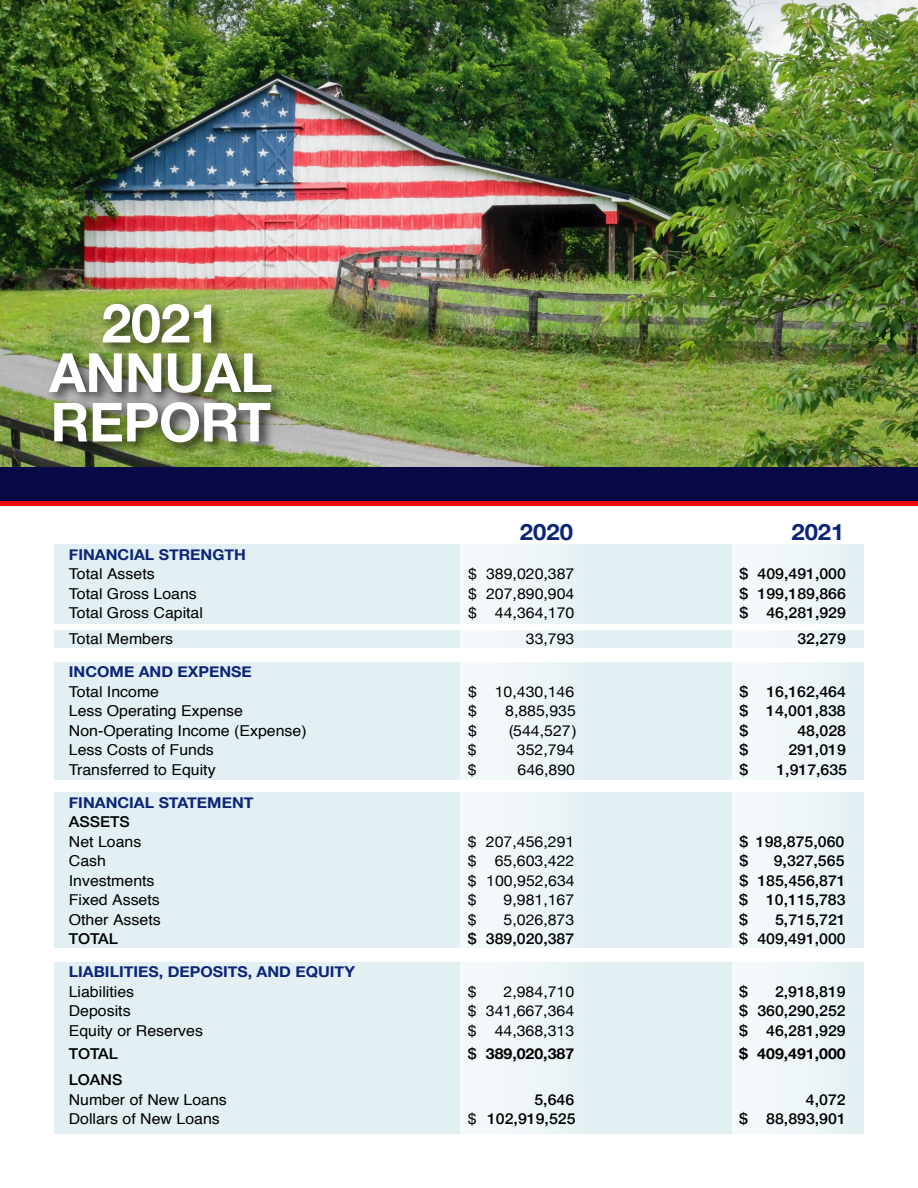
<style>
.page{position:relative;width:918px;height:1188px;background:#fff}
.page>*{position:absolute;margin:0;border:0;box-sizing:border-box;transform-origin:0 0}
.t1{font:700 54px/49.5px "Helvetica Neue";letter-spacing:-.01em;color:#fff;text-align:center}
.t2{font:700 22.5px "Helvetica Neue";color:#0c2577;scale:1.06 1}
.t3{font:15px "Helvetica";color:#000;scale:1.06 1}
.t4{font:500 15px "Helvetica Neue";color:#000;scale:1.06 1}
.t5{font:15px "Helvetica Neue";color:#000;scale:1.06 1}
.t6{font:700 15px "Helvetica Neue";color:#0c2577;scale:1.06 1}
.t7{font:700 15px "Helvetica Neue";color:#000;scale:1.06 1}
.s1{font-family:"Helvetica"}
.s2{font-weight:500}
.s3{font-family:"Helvetica";font-weight:400}
</style>
<div class="page">
<img style="left:0;top:0;width:918px;height:467px">
<div style="left:54px;top:544px;width:810px;height:80px;background:#e3f0f3"></div>
<div style="left:54px;top:631px;width:810px;height:17px;background:#e3f0f3"></div>
<div style="left:54px;top:662px;width:810px;height:118px;background:#e3f0f3"></div>
<div style="left:54px;top:793px;width:810px;height:155px;background:#e3f0f3"></div>
<div style="left:54px;top:962px;width:810px;height:172px;background:#e3f0f3"></div>
<div style="left:0;top:467px;width:918px;height:34px;background:#0a0948"></div>
<div style="left:0;top:501px;width:918px;height:5px;background:#f00a01"></div>
<img style="left:94px;top:287px;width:145px;height:50px">
<img style="left:40px;top:337px;width:252px;height:100px">
<img style="left:43px;top:386px;width:247px;height:81px">
<svg style="left:732px;top:544px;width:121px;height:590px;fill:#f1f7f9"></svg>
<svg style="left:460px;top:544px;width:125px;height:590px;fill:#f1f7f9"></svg>
<h1 class="t1" style="left:49px;top:300px;width:225px">2021<br>ANNUAL<br>REPORT</h1>
<h2 class="t2" style="left:520px;top:515px;width:52px">2020</h2>
<h2 class="t2" style="left:791px;top:515px;width:52px">2021</h2>
<p class="t6" style="left:69px;top:543px;width:168px">FINANCIAL STRENGTH</p>
<p class="t3" style="left:69px;top:562px;width:82px">Total Assets</p>
<p class="t5" style="left:468px;top:563px;width:102px"><span class="s1">$</span> 389,020,387</p>
<p class="t4" style="left:739px;top:562px;width:102px">$ 409,491,000</p>
<p class="t3" style="left:69px;top:582px;width:122px">Total Gross Loans</p>
<p class="t5" style="left:468px;top:583px;width:102px"><span class="s1">$</span> 207,890,904</p>
<p class="t4" style="left:739px;top:581px;width:102px">$ 199,189,866</p>
<p class="t3" style="left:69px;top:601px;width:128px">Total Gross Capital</p>
<p class="t5" style="left:468px;top:602px;width:102px"><span class="s1">$</span> 44,364,170</p>
<p class="t4" style="left:739px;top:601px;width:102px">$ 46,281,929</p>
<p class="t3" style="left:69px;top:628px;width:100px">Total Members</p>
<p class="t5" style="left:526px;top:628px;width:47px">33,793</p>
<p class="t4" style="left:797px;top:627px;width:47px">32,279</p>
<p class="t6" style="left:69px;top:660px;width:174px">INCOME AND EXPENSE</p>
<p class="t3" style="left:69px;top:680px;width:87px">Total Income</p>
<p class="t5" style="left:468px;top:681px;width:102px"><span class="s1">$</span> 10,430,146</p>
<p class="t4" style="left:739px;top:680px;width:102px">$ 16,162,464</p>
<p class="t3" style="left:69px;top:700px;width:166px">Less Operating Expense</p>
<p class="t3" style="left:468px;top:700px;width:10px">$</p>
<p class="t5" style="left:505px;top:700px;width:68px">8,885,935</p>
<p class="t4" style="left:739px;top:699px;width:102px">$ 14,001,838</p>
<p class="t3" style="left:69px;top:719px;width:226px">Non-Operating Income (Expense)</p>
<p class="t3" style="left:468px;top:719px;width:10px">$</p>
<p class="t5" style="left:509px;top:720px;width:65px">(544,527<span class="s1">)</span></p>
<p class="t4" style="left:739px;top:719px;width:10px">$</p>
<p class="t4" style="left:797px;top:719px;width:47px">48,028</p>
<p class="t3" style="left:69px;top:739px;width:138px">Less Costs of Funds</p>
<p class="t3" style="left:468px;top:739px;width:10px">$</p>
<p class="t5" style="left:517px;top:739px;width:56px">352,794</p>
<p class="t4" style="left:739px;top:738px;width:10px">$</p>
<p class="t4" style="left:788px;top:738px;width:56px">291,019</p>
<p class="t3" style="left:69px;top:758px;width:140px">Transferred to Equity</p>
<p class="t3" style="left:468px;top:758px;width:10px">$</p>
<p class="t5" style="left:518px;top:759px;width:56px">646,890</p>
<p class="t4" style="left:739px;top:758px;width:10px">$</p>
<p class="t4" style="left:776px;top:758px;width:68px">1,917,635</p>
<p class="t6" style="left:69px;top:791px;width:176px">FINANCIAL STATEMENT</p>
<p class="t4" style="left:69px;top:810px;width:59px">ASSETS</p>
<p class="t3" style="left:69px;top:830px;width:70px">Net Loans</p>
<p class="t5" style="left:468px;top:831px;width:102px"><span class="s1">$</span> 207,456,291</p>
<p class="t4" style="left:739px;top:830px;width:101px">$ 198,875,060</p>
<p class="t3" style="left:69px;top:850px;width:37px">Cash</p>
<p class="t5" style="left:468px;top:850px;width:102px"><span class="s1">$</span> 65,603,422</p>
<p class="t4" style="left:739px;top:849px;width:10px">$</p>
<p class="t4" style="left:774px;top:849px;width:68px">9,327,565</p>
<p class="t3" style="left:69px;top:869px;width:82px">Investments</p>
<p class="t5" style="left:468px;top:870px;width:102px"><span class="s1">$</span> 100,952,634</p>
<p class="t4" style="left:739px;top:869px;width:102px">$ 185,456,871</p>
<p class="t3" style="left:69px;top:889px;width:87px">Fixed Assets</p>
<p class="t3" style="left:468px;top:889px;width:10px">$</p>
<p class="t5" style="left:504px;top:889px;width:68px">9,981,167</p>
<p class="t4" style="left:739px;top:888px;width:102px">$ 10,115,783</p>
<p class="t3" style="left:69px;top:908px;width:88px">Other Assets</p>
<p class="t3" style="left:468px;top:908px;width:10px">$</p>
<p class="t5" style="left:504px;top:909px;width:68px">5,026,873</p>
<p class="t4" style="left:739px;top:908px;width:10px">$</p>
<p class="t4" style="left:775px;top:908px;width:68px">5,715,721</p>
<p class="t4" style="left:69px;top:927px;width:48px">TOTAL</p>
<p class="t4" style="left:468px;top:927px;width:102px">$ 389,020,387</p>
<p class="t4" style="left:739px;top:927px;width:102px">$ 409,491,000</p>
<p class="t6" style="left:69px;top:960px;width:271px">LIABILITIES, DEPOSITS, AND EQUITY</p>
<p class="t3" style="left:69px;top:980px;width:63px">Liabilities</p>
<p class="t3" style="left:468px;top:980px;width:10px">$</p>
<p class="t5" style="left:504px;top:981px;width:68px">2,984,710</p>
<p class="t4" style="left:739px;top:980px;width:10px">$</p>
<p class="t4" style="left:775px;top:980px;width:68px">2,918,819</p>
<p class="t3" style="left:69px;top:1000px;width:60px">Deposits</p>
<p class="t5" style="left:468px;top:1000px;width:102px"><span class="s1">$</span> 341,667,364</p>
<p class="t4" style="left:739px;top:999px;width:102px">$ 360,290,252</p>
<p class="t3" style="left:69px;top:1019px;width:128px">Equity or Reserves</p>
<p class="t5" style="left:468px;top:1020px;width:102px"><span class="s1">$</span> 44,368,313</p>
<p class="t4" style="left:739px;top:1019px;width:102px">$ 46,281,929</p>
<p class="t4" style="left:69px;top:1042px;width:48px">TOTAL</p>
<p class="t7" style="left:468px;top:1042px;width:102px"><span class="s2">$</span> 389,020,387</p>
<p class="t7" style="left:739px;top:1042px;width:102px">$ 409,491,000</p>
<p class="t4" style="left:69px;top:1068px;width:52px">LOANS</p>
<p class="t3" style="left:69px;top:1088px;width:151px">Number of New Loans</p>
<p class="t4" style="left:534px;top:1087px;width:39px">5,646</p>
<p class="t4" style="left:806px;top:1087px;width:39px">4,072</p>
<p class="t3" style="left:69px;top:1107px;width:144px">Dollars of New Loans</p>
<p class="t4" style="left:468px;top:1107px;width:103px"><span class="s3">$</span> 102,919,525</p>
<p class="t4" style="left:739px;top:1107px;width:102px">$ 88,893,901</p>
</div>
